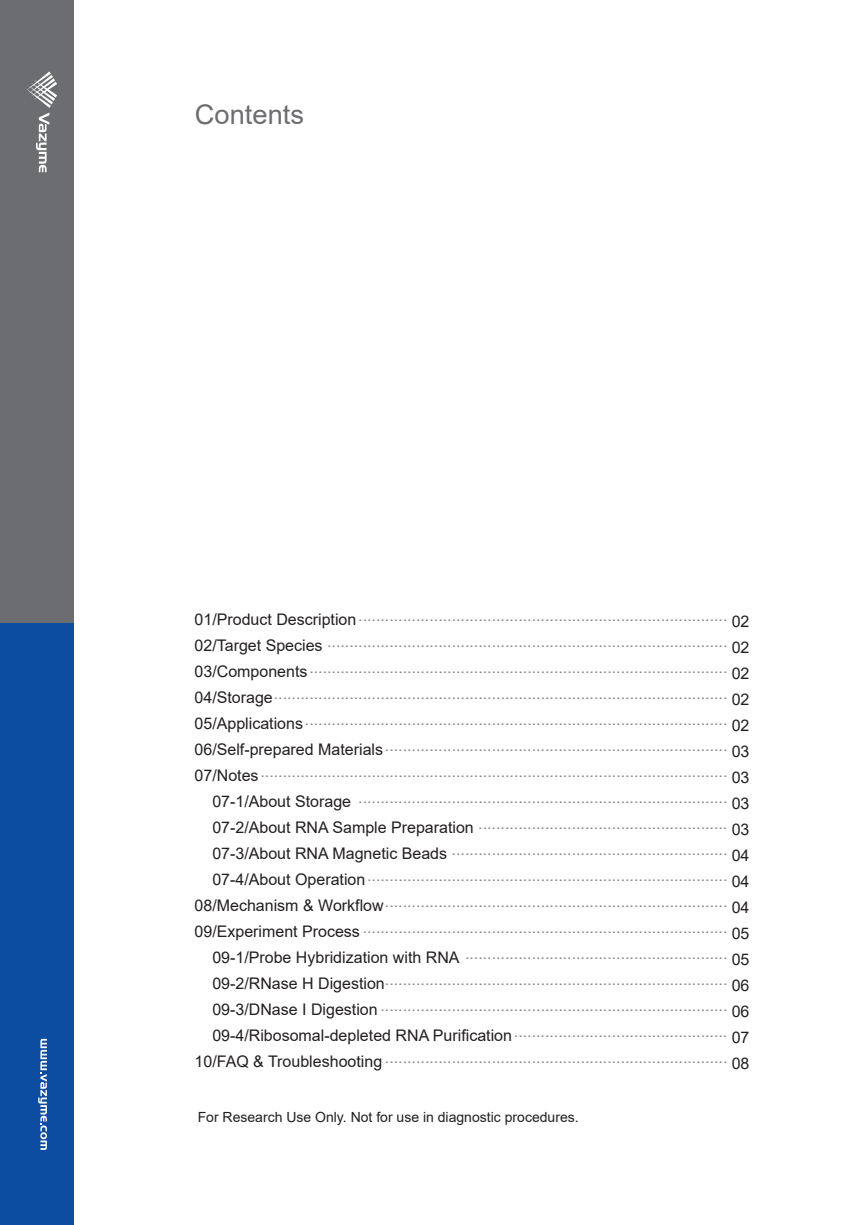
<style>
.page{position:relative;width:842px;height:1225px;background:#fff}
.page>*{position:absolute;margin:0;border:0;box-sizing:border-box;transform-origin:0 0}
.t1{font:27px "Arial";color:#6c6d70}
.t2{font:16px/26px "Arial";color:#808285;text-align:right}
.t3{font:16px "Arial";color:#231f20}
.t4{font:14px "Arial";color:#231f20}
.s1{color:#231f20}
</style>
<div class="page">
<div style="left:0;top:0;width:73px;height:624px;background:#6c6d70"></div>
<div style="left:0;top:623px;width:73px;height:602px;background:#0d4da1"></div>
<svg style="left:38px;top:1039px;width:9px;height:110px"></svg>
<svg style="left:26px;top:71px;width:31px;height:101px"></svg>
<h1 class="t1" style="left:195px;top:96px;width:111px">Contents</h1>
<p class="t3" style="left:195px;top:608px;width:163px">01/Product Description</p>
<p class="t3" style="left:195px;top:634px;width:130px">02/Target Species</p>
<p class="t3" style="left:195px;top:660px;width:114px">03/Components</p>
<p class="t3" style="left:195px;top:686px;width:80px">04/Storage</p>
<p class="t3" style="left:195px;top:712px;width:110px">05/Applications</p>
<p class="t3" style="left:195px;top:738px;width:190px">06/Self-prepared Materials</p>
<p class="t3" style="left:195px;top:764px;width:66px">07/Notes</p>
<p class="t3" style="left:212px;top:790px;width:140px">07-1/About Storage</p>
<p class="t3" style="left:212px;top:816px;width:263px">07-2/About RNA Sample Preparation</p>
<p class="t3" style="left:212px;top:842px;width:236px">07-3/About RNA Magnetic Beads</p>
<p class="t3" style="left:212px;top:868px;width:154px">07-4/About Operation</p>
<p class="t3" style="left:195px;top:894px;width:191px">08/Mechanism &amp; Workflow</p>
<p class="t3" style="left:195px;top:920px;width:167px">09/Experiment Process</p>
<p class="t3" style="left:212px;top:946px;width:249px">09-1/Probe Hybridization with RNA</p>
<p class="t3" style="left:212px;top:972px;width:174px">09-2/RNase H Digestion</p>
<p class="t3" style="left:212px;top:998px;width:167px">09-3/DNase I Digestion</p>
<p class="t3" style="left:212px;top:1024px;width:301px">09-4/Ribosomal-depleted RNA Purification</p>
<p class="t3" style="left:195px;top:1050px;width:189px">10/FAQ &amp; Troubleshooting</p>
<p class="t2" style="left:260px;top:602px;width:491px">................................................................................... <span class="s1">02 </span>.......................................................................................... <span class="s1">02 </span>.............................................................................................. <span class="s1">02 </span>...................................................................................................... <span class="s1">02 </span>............................................................................................... <span class="s1">02 </span>............................................................................. <span class="s1">03 </span>......................................................................................................... <span class="s1">03 </span>................................................................................... <span class="s1">03 </span>........................................................ <span class="s1">03 </span>.............................................................. <span class="s1">04 </span>................................................................................. <span class="s1">04 </span>............................................................................. <span class="s1">04 </span>.................................................................................. <span class="s1">05 </span>........................................................... <span class="s1">05 </span>............................................................................. <span class="s1">06 </span>.............................................................................. <span class="s1">06 </span>................................................ <span class="s1">07 </span>............................................................................. <span class="s1">08</span></p>
<p class="t4" style="left:198px;top:1107px;width:382px">For Research Use Only. Not for use in diagnostic procedures.</p>
</div>
